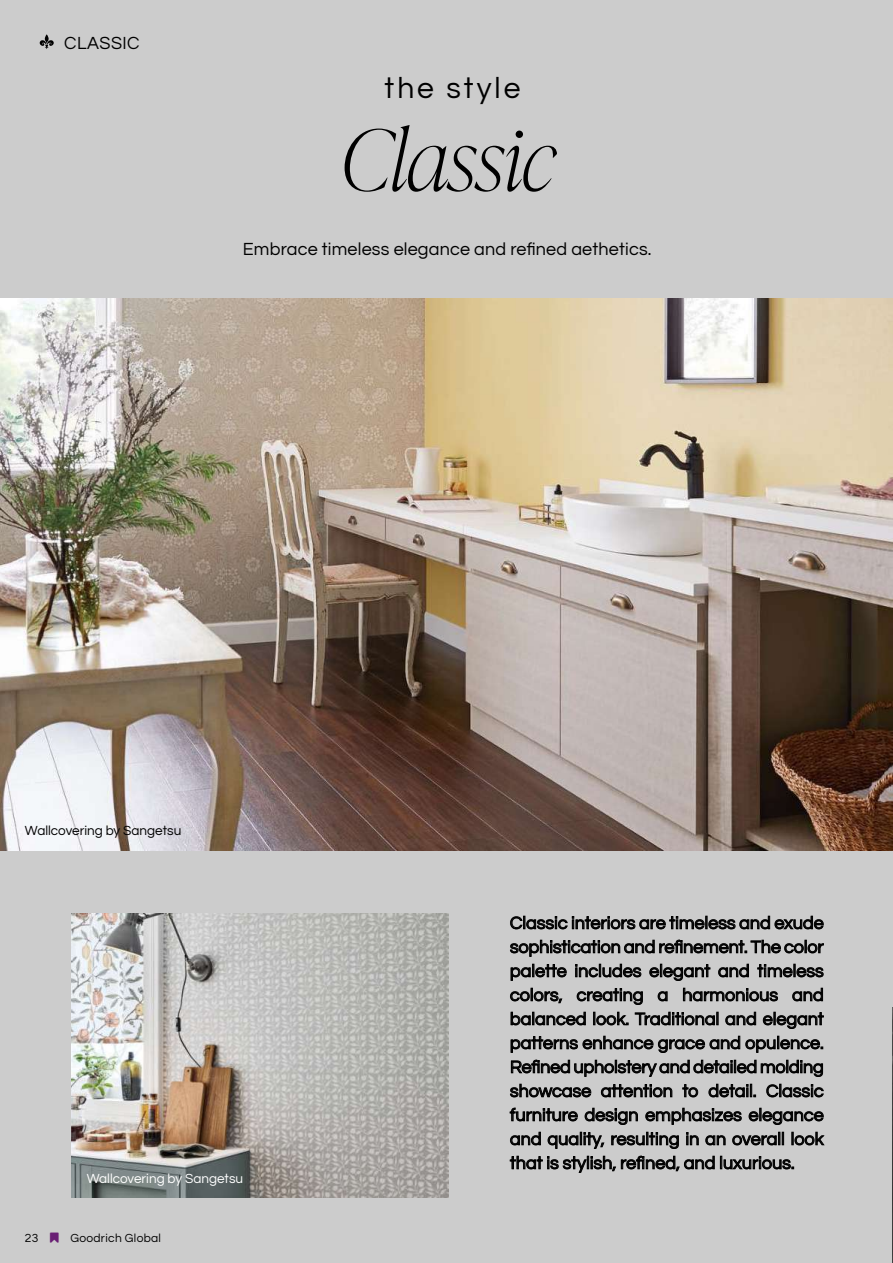
<style>
.page{position:relative;width:893px;height:1263px;background:#ccc}
.page>*{position:absolute;margin:0;border:0;box-sizing:border-box;transform-origin:0 0}
.t1{font:italic 100 84px "Ivy Presto Display";color:#000}
.t2{font:30px "Questrial";letter-spacing:.1em;color:#000}
.t3{font:18px/24px "Questrial";color:#000;text-align:justify}
.t4{font:18px "Questrial";letter-spacing:.025em;color:#000}
.t5{font:13.5px "Questrial";color:#000}
.t6{font:13.5px "Questrial";color:#fff}
.t7{font:12px "Questrial";letter-spacing:.025em;color:#000}
</style>
<div class="page">
<img style="left:71px;top:914px;width:377px;height:284px">
<img style="left:0;top:299px;width:893px;height:551px">
<svg style="left:510px;top:916px;width:313px;height:13px"></svg>
<svg style="left:510px;top:940px;width:314px;height:16px"></svg>
<svg style="left:511px;top:964px;width:55px;height:16px"></svg>
<svg style="left:575px;top:964px;width:66px;height:13px"></svg>
<svg style="left:650px;top:964px;width:60px;height:17px"></svg>
<svg style="left:718px;top:964px;width:31px;height:13px"></svg>
<svg style="left:757px;top:964px;width:66px;height:13px"></svg>
<svg style="left:510px;top:988px;width:52px;height:15px"></svg>
<svg style="left:577px;top:988px;width:66px;height:17px"></svg>
<svg style="left:658px;top:991px;width:9px;height:10px"></svg>
<svg style="left:683px;top:988px;width:95px;height:13px"></svg>
<svg style="left:792px;top:988px;width:31px;height:13px"></svg>
<svg style="left:511px;top:1012px;width:75px;height:13px"></svg>
<svg style="left:593px;top:1012px;width:35px;height:13px"></svg>
<svg style="left:635px;top:1012px;width:83px;height:13px"></svg>
<svg style="left:726px;top:1012px;width:30px;height:13px"></svg>
<svg style="left:763px;top:1012px;width:61px;height:17px"></svg>
<svg style="left:511px;top:1036px;width:229px;height:17px"></svg>
<svg style="left:746px;top:1036px;width:77px;height:16px"></svg>
<svg style="left:511px;top:1060px;width:312px;height:17px"></svg>
<svg style="left:510px;top:1084px;width:81px;height:13px"></svg>
<svg style="left:601px;top:1084px;width:71px;height:13px"></svg>
<svg style="left:683px;top:1084px;width:15px;height:13px"></svg>
<svg style="left:709px;top:1084px;width:47px;height:13px"></svg>
<svg style="left:766px;top:1084px;width:57px;height:13px"></svg>
<svg style="left:510px;top:1108px;width:68px;height:13px"></svg>
<svg style="left:585px;top:1108px;width:53px;height:17px"></svg>
<svg style="left:646px;top:1108px;width:95px;height:16px"></svg>
<svg style="left:749px;top:1108px;width:74px;height:17px"></svg>
<svg style="left:510px;top:1132px;width:31px;height:13px"></svg>
<svg style="left:548px;top:1132px;width:56px;height:17px"></svg>
<svg style="left:611px;top:1132px;width:68px;height:17px"></svg>
<svg style="left:686px;top:1132px;width:12px;height:13px"></svg>
<svg style="left:706px;top:1135px;width:19px;height:10px"></svg>
<svg style="left:732px;top:1132px;width:52px;height:13px"></svg>
<svg style="left:792px;top:1132px;width:32px;height:13px"></svg>
<svg style="left:510px;top:1156px;width:204px;height:17px"></svg>
<svg style="left:720px;top:1156px;width:74px;height:13px"></svg>
<svg style="left:40px;top:34px;width:14px;height:15px"></svg>
<p class="t4" style="left:64px;top:35px;width:77px">CLASSIC</p>
<h2 class="t2" style="left:385px;top:76px;width:137px">the style</h2>
<h1 class="t1" style="left:341px;top:125px;width:215px">Classic</h1>
<p class="t3" style="left:243px;top:238px;width:410px">Embrace timeless elegance and refined aethetics.</p>
<p class="t5" style="left:25px;top:825px;width:158px">Wallcovering by Sangetsu</p>
<p class="t6" style="left:87px;top:1172px;width:158px">Wallcovering by Sangetsu</p>
<p class="t7" style="left:25px;top:1233px;width:15px">23</p>
<p class="t7" style="left:70px;top:1233px;width:92px">Goodrich Global</p>
<p class="t3" style="left:510px;top:912px;width:315px">Classic interiors are timeless and exude sophistication and refinement. The color palette includes elegant and timeless colors, creating a harmonious and balanced look. Traditional and elegant patterns enhance grace and opulence.<br>Refined upholstery and detailed molding showcase attention to detail. Classic furniture design emphasizes elegance and quality, resulting in an overall look that is stylish, refined, and luxurious.</p>
</div>
